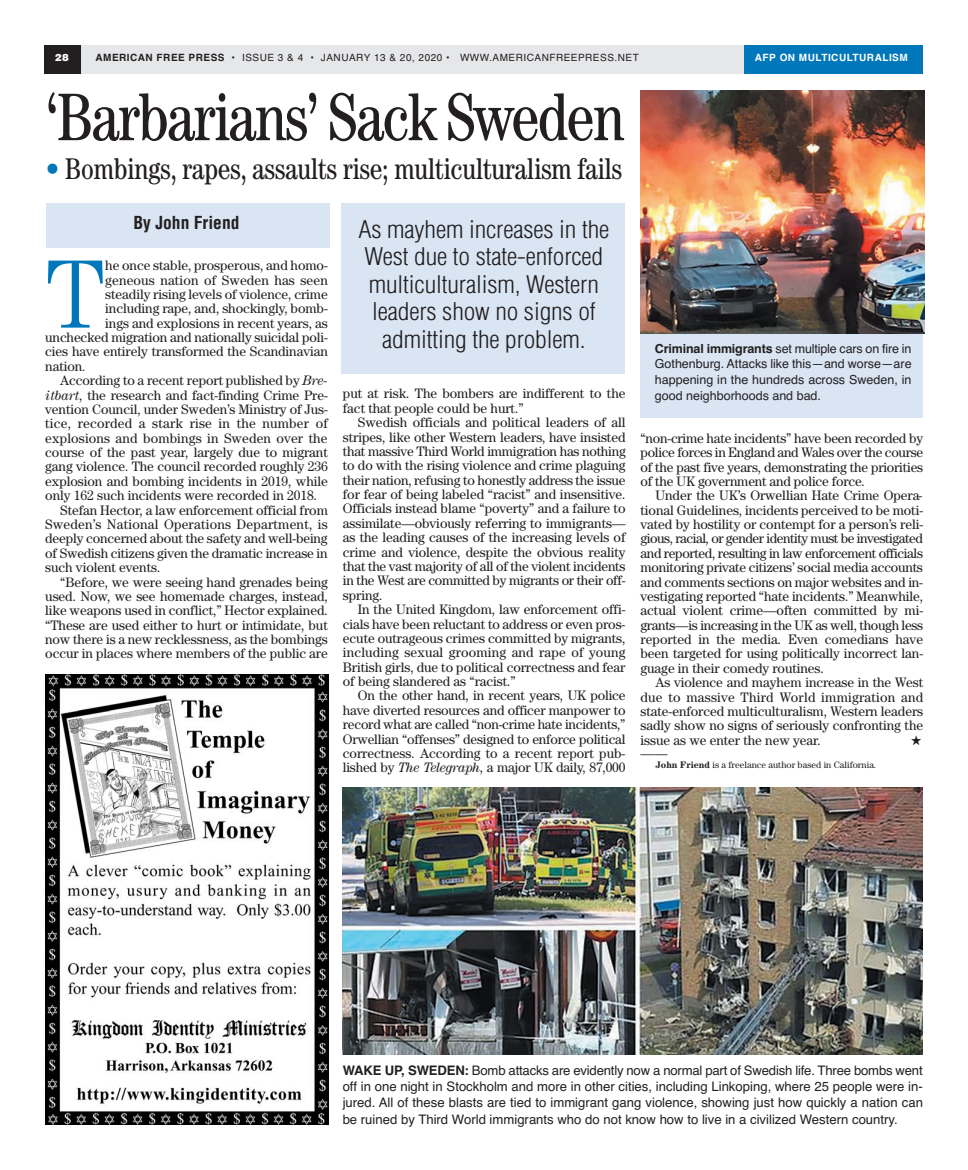
<style>
.page{position:relative;width:968px;height:1170px;background:#fff}
.page>*{position:absolute;margin:0;border:0;box-sizing:border-box;transform-origin:0 0}
.t1{font:300 97.38px "Century";color:#07b}
.t2{font:condensed 67.5px "Century";letter-spacing:-.035em;color:#231f20;scale:.95 1}
.t3{font:condensed 30px "Century";letter-spacing:-.015em;color:#231f20;scale:.96 1}
.t4{font:300 condensed 23.75px/27.5px "Helvetica";letter-spacing:-.005em;color:#231f20;text-align:center;scale:1.1 1}
.t5{font:700 condensed 17.5px "Helvetica";color:#231f20}
.t6{font:13.75px/14.4px "Century";letter-spacing:-.005em;color:#231f20;text-align:justify}
.t7{font:13.75px "Century";letter-spacing:.015em;color:#231f20}
.t8{font:13.12px/16.2px "Helvetica";color:#231f20;text-align:justify}
.t9{font:12.5px/15.6px "Helvetica";color:#231f20;text-align:justify}
.t10{font:10px "Helvetica";letter-spacing:.05em;color:#231f20}
.t11{font:700 10px "Helvetica";letter-spacing:.05em;color:#fff}
.t12{font:900 10px "Helvetica";color:#fff}
.t13{font:9.38px "Century";color:#231f20}
.s1{font-weight:700}
.s2{color:#07b}
.s3{font-style:italic}
</style>
<div class="page">
<div style="left:44px;top:45px;width:877px;height:28px;background:#e6e7e9"></div>
<div style="left:744px;top:45px;width:178px;height:28px;background:#07b"></div>
<div style="left:44px;top:45px;width:37px;height:28px;background:#231f20"></div>
<div style="left:46px;top:203px;width:283px;height:45px;background:#d9e5f3"></div>
<div style="left:640px;top:301px;width:283px;height:117px;background:#d9e5f3"></div>
<img style="left:640px;top:90px;width:284px;height:244px">
<div style="left:341px;top:203px;width:284px;height:171px;background:#d9e5f3"></div>
<img style="left:45px;top:675px;width:283px;height:450px">
<img style="left:342px;top:788px;width:580px;height:267px">
<p class="t12" style="left:55px;top:51px;width:15px">28</p>
<p class="t10" style="left:95px;top:54px;width:545px"><span class="s1">AMERICAN FREE PRESS</span> • ISSUE 3 &amp; 4 • JANUARY 13 &amp; 20, 2020 • WWW.AMERICANFREEPRESS.NET</p>
<p class="t11" style="left:755px;top:54px;width:154px">AFP ON MULTICULTURALISM</p>
<h2 class="t2" style="left:46px;top:77px;width:611px">‘Barbarians’ Sack Sweden</h2>
<h3 class="t3" style="left:46px;top:151px;width:602px"><span class="s2">•</span> Bombings, rapes, assaults rise; multiculturalism fails</h3>
<p class="t5" style="left:133px;top:213px;width:107px">By John Friend</p>
<h1 class="t1" style="left:45px;top:238px;width:62px">T</h1>
<p class="t6" style="left:105px;top:258px;width:224px">he once stable, prosperous, and homo-</p>
<p class="t6" style="left:105px;top:272px;width:224px">geneous nation of Sweden has seen</p>
<p class="t6" style="left:105px;top:287px;width:224px">steadily rising levels of violence, crime</p>
<p class="t6" style="left:105px;top:301px;width:224px">including rape, and, shockingly, bomb-</p>
<p class="t6" style="left:105px;top:316px;width:224px">ings and explosions in recent years, as</p>
<p class="t6" style="left:45px;top:330px;width:284px">unchecked migration and nationally suicidal poli-</p>
<p class="t6" style="left:45px;top:344px;width:284px">cies have entirely transformed the Scandinavian</p>
<p class="t6" style="left:45px;top:359px;width:42px">nation.</p>
<p class="t6" style="left:60px;top:373px;width:269px">According to a recent report published by <span class="s3">Bre-</span></p>
<p class="t6" style="left:45px;top:387px;width:284px"><span class="s3">itbart</span>, the research and fact-finding Crime Pre-</p>
<p class="t6" style="left:45px;top:402px;width:284px">vention Council, under Sweden’s Ministry of Jus-</p>
<p class="t7" style="left:45px;top:416px;width:284px">tice, recorded a stark rise in the number of</p>
<p class="t6" style="left:45px;top:431px;width:284px">explosions and bombings in Sweden over the</p>
<p class="t6" style="left:45px;top:445px;width:284px">course of the past year, largely due to migrant</p>
<p class="t6" style="left:45px;top:459px;width:284px">gang violence. The council recorded roughly 236</p>
<p class="t6" style="left:45px;top:474px;width:284px">explosion and bombing incidents in 2019, while</p>
<p class="t6" style="left:45px;top:488px;width:273px">only 162 such incidents were recorded in 2018.</p>
<p class="t6" style="left:60px;top:502px;width:269px">Stefan Hector, a law enforcement official from</p>
<p class="t7" style="left:45px;top:516px;width:284px">Sweden’s National Operations Department, is</p>
<p class="t6" style="left:45px;top:531px;width:284px">deeply concerned about the safety and well-being</p>
<p class="t6" style="left:45px;top:546px;width:284px">of Swedish citizens given the dramatic increase in</p>
<p class="t6" style="left:45px;top:560px;width:117px">such violent events.</p>
<p class="t6" style="left:60px;top:574px;width:269px">“Before, we were seeing hand grenades being</p>
<p class="t6" style="left:45px;top:589px;width:284px">used. Now, we see homemade charges, instead,</p>
<p class="t6" style="left:45px;top:603px;width:284px">like weapons used in conflict,” Hector explained.</p>
<p class="t6" style="left:45px;top:618px;width:284px">“These are used either to hurt or intimidate, but</p>
<p class="t6" style="left:45px;top:632px;width:284px">now there is a new recklessness, as the bombings</p>
<p class="t6" style="left:45px;top:646px;width:284px">occur in places where members of the public are</p>
<h3 class="t4" style="left:358px;top:215px;width:229px">As mayhem increases in the<br>West due to state-enforced multiculturalism, Western leaders show no signs of admitting the problem.</h3>
<p class="t6" style="left:343px;top:386px;width:284px">put at risk. The bombers are indifferent to the fact that people could be hurt.”</p>
<p class="t6" style="left:343px;top:415px;width:284px;text-indent:15px">Swedish officials and political leaders of all stripes, like other Western leaders, have insisted that massive Third World immigration has nothing to do with the rising violence and crime plaguing their nation, refusing to honestly address the issue for fear of being labeled “racist” and insensitive.<br>Officials instead blame “poverty” and a failure to assimilate—obviously referring to immigrants— as the leading causes of the increasing levels of crime and violence, despite the obvious reality that the vast majority of all of the violent incidents in the West are committed by migrants or their off&shy;spring.</p>
<p class="t6" style="left:343px;top:602px;width:284px;text-indent:15px">In the United Kingdom, law enforcement offi&shy;cials have been reluctant to address or even pros&shy;ecute outrageous crimes committed by migrants, including sexual grooming and rape of young British girls, due to political correctness and fear of being slandered as “racist.”</p>
<p class="t6" style="left:343px;top:688px;width:284px;text-indent:15px">On the other hand, in recent years, UK police have diverted resources and officer manpower to record what are called “non-crime hate incidents,” Orwellian “offenses” designed to enforce political correctness. According to a recent report pub&shy;lished by <span class="s3">The Telegraph</span>, a major UK daily, 87,000</p>
<p class="t9" style="left:655px;top:342px;width:258px"><span class="s1">Criminal immigrants</span> set multiple cars on fire in Gothenburg. Attacks like this—and worse—are happening in the hundreds across Sweden, in good neighborhoods and bad.</p>
<p class="t6" style="left:640px;top:431px;width:284px">“non-crime hate incidents” have been recorded by police forces in England and Wales over the course of the past five years, demonstrating the priorities of the UK government and police force.</p>
<p class="t6" style="left:640px;top:488px;width:284px;text-indent:15px">Under the UK’s Orwellian Hate Crime Opera&shy;tional Guidelines, incidents perceived to be moti&shy;vated by hostility or contempt for a person’s reli&shy;gious, racial, or gender identity must be inves tigated and reported, resulting in law enforcement officials monitoring private citizens’ social media accounts and comments sections on major websites and in&shy;vestigating reported “hate incidents.” Meanwhile, actual violent crime—often committed by mi&shy;grants—is increasing in the UK as well, though less reported in the media. Even comedians have been targeted for using politically incorrect lan&shy;guage in their comedy routines.</p>
<p class="t6" style="left:640px;top:675px;width:284px;text-indent:15px">As violence and mayhem increase in the West due to massive Third World immigration and state-enforced multiculturalism, Western leaders sadly show no signs of seriously confronting the issue as we enter the new year.</p>
<p class="t6" style="left:640px;top:746px;width:28px">——</p>
<p class="t13" style="left:655px;top:759px;width:222px"><span class="s1">John Friend</span> is a freelance author based in California.</p>
<p class="t8" style="left:342px;top:1063px;width:582px"><span class="s1">WAKE UP, SWEDEN:</span> Bomb attacks are evidently now a normal part of Swedish life. Three bombs went off in one night in Stockholm and more in other cities, including Linkoping, where 25 people were in&shy;jured. All of these blasts are tied to immigrant gang violence, showing just how quickly a nation can be ruined by Third World immigrants who do not know how to live in a civilized Western country.</p>
</div>
